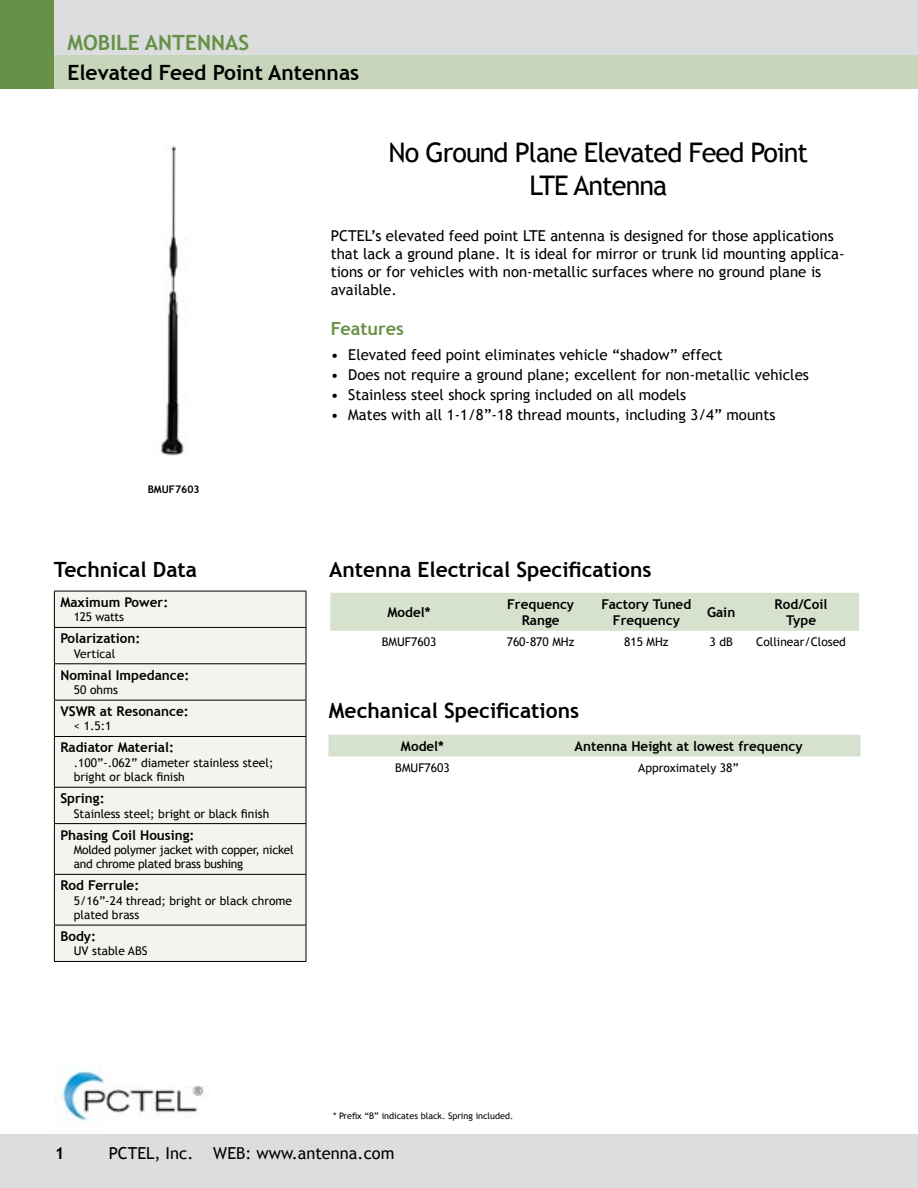
<style>
.page{position:relative;width:918px;height:1188px;background:#fff}
.page>*{position:absolute;margin:0;border:0;box-sizing:border-box;transform-origin:0 0}
.t1{font:27px/32.4px "Trebuchet MS";letter-spacing:-.035em;color:#000;text-align:center}
.t2{font:700 21px "Trebuchet MS";color:#000}
.t3{font:700 21px "Trebuchet MS";color:#679146}
.t4{font:700 18px "Trebuchet MS";color:#679146}
.t5{font:16.5px "Trebuchet MS";color:#000}
.t6{font:700 16.5px "Trebuchet MS";color:#000}
.t7{font:15px/18px "Trebuchet MS";color:#000}
.t8{font:700 13.5px/16.2px "Trebuchet MS";color:#000;text-align:center}
.t9{font:12px/14.4px "Trebuchet MS";color:#000}
.t10{font:12px/14.4px "Trebuchet MS";letter-spacing:-.02em;color:#000}
.t11{font:700 10.5px "Trebuchet MS";color:#000}
.t12{font:9px "Trebuchet MS";color:#000}
</style>
<div class="page">
<img style="left:57px;top:1062px;width:147px;height:59px">
<div style="left:0;top:0;width:918px;height:89px;background:#dcddde"></div>
<div style="left:0;top:55px;width:918px;height:34px;background:#c7d6ba"></div>
<div style="left:0;top:0;width:54px;height:89px;background:#679146"></div>
<div style="left:0;top:1134px;width:918px;height:54px;background:#dcddde"></div>
<div style="left:55px;top:592px;width:251px;height:369px;background:#f1f5ee"></div>
<hr style="left:54px;top:591px;width:252px;height:1px;background:#000">
<hr style="left:54px;top:591px;width:1px;height:36px;background:#000">
<hr style="left:306px;top:591px;width:1px;height:36px;background:#000">
<hr style="left:54px;top:627px;width:252px;height:1px;background:#000">
<hr style="left:54px;top:628px;width:1px;height:35px;background:#000">
<hr style="left:306px;top:628px;width:1px;height:35px;background:#000">
<hr style="left:54px;top:663px;width:252px;height:1px;background:#000">
<hr style="left:54px;top:664px;width:1px;height:36px;background:#000">
<hr style="left:306px;top:664px;width:1px;height:36px;background:#000">
<hr style="left:54px;top:700px;width:252px;height:1px;background:#000">
<hr style="left:54px;top:701px;width:1px;height:35px;background:#000">
<hr style="left:306px;top:701px;width:1px;height:35px;background:#000">
<hr style="left:54px;top:736px;width:252px;height:1px;background:#000">
<hr style="left:54px;top:737px;width:1px;height:50px;background:#000">
<hr style="left:306px;top:737px;width:1px;height:50px;background:#000">
<hr style="left:54px;top:787px;width:252px;height:1px;background:#000">
<hr style="left:54px;top:788px;width:1px;height:35px;background:#000">
<hr style="left:306px;top:788px;width:1px;height:35px;background:#000">
<hr style="left:54px;top:823px;width:252px;height:1px;background:#000">
<hr style="left:54px;top:824px;width:1px;height:50px;background:#000">
<hr style="left:306px;top:824px;width:1px;height:50px;background:#000">
<hr style="left:54px;top:874px;width:252px;height:1px;background:#000">
<hr style="left:54px;top:875px;width:1px;height:50px;background:#000">
<hr style="left:306px;top:875px;width:1px;height:50px;background:#000">
<hr style="left:54px;top:925px;width:252px;height:1px;background:#000">
<hr style="left:54px;top:925px;width:1px;height:36px;background:#000">
<hr style="left:306px;top:925px;width:1px;height:36px;background:#000">
<hr style="left:54px;top:961px;width:252px;height:1px;background:#000">
<div style="left:330px;top:593px;width:529px;height:38px;background:#d7e2ce"></div>
<div style="left:328px;top:735px;width:533px;height:22px;background:#d7e2ce"></div>
<img style="left:159px;top:145px;width:27px;height:311px">
<h2 class="t3" style="left:68px;top:30px;width:183px">Mobile Antennas</h2>
<h2 class="t2" style="left:68px;top:60px;width:293px">Elevated Feed Point Antennas</h2>
<p class="t11" style="left:148px;top:483px;width:53px">BMUF7603</p>
<h2 class="t2" style="left:54px;top:557px;width:145px">Technical Data</h2>
<p class="t8" style="left:60px;top:594px;width:109px">Maximum Power:</p>
<p class="t10" style="left:74px;top:610px;width:52px">125 watts</p>
<p class="t8" style="left:60px;top:630px;width:82px">Polarization:</p>
<p class="t9" style="left:74px;top:646px;width:43px">Vertical</p>
<p class="t8" style="left:60px;top:667px;width:131px">Nominal Impedance:</p>
<p class="t9" style="left:74px;top:683px;width:46px">50 ohms</p>
<p class="t8" style="left:60px;top:703px;width:130px">VSWR at Resonance:</p>
<p class="t9" style="left:74px;top:719px;width:39px">&lt; 1.5:1</p>
<p class="t8" style="left:60px;top:740px;width:115px">Radiator Material:</p>
<p class="t9" style="left:74px;top:756px;width:201px">.100”-.062” diameter stainless steel; bright or black finish</p>
<p class="t8" style="left:60px;top:790px;width:46px">Spring:</p>
<p class="t9" style="left:74px;top:806px;width:197px">Stainless steel; bright or black finish</p>
<p class="t8" style="left:60px;top:827px;width:136px">Phasing Coil Housing:</p>
<p class="t10" style="left:74px;top:843px;width:221px">Molded polymer jacket with copper, nickel and chrome plated brass bushing</p>
<p class="t8" style="left:60px;top:877px;width:81px">Rod Ferrule:</p>
<p class="t9" style="left:74px;top:893px;width:220px">5/16”-24 thread; bright or black chrome plated brass</p>
<p class="t8" style="left:60px;top:928px;width:37px">Body:</p>
<p class="t9" style="left:74px;top:944px;width:75px">UV stable ABS</p>
<h1 class="t1" style="left:389px;top:137px;width:421px">No Ground Plane Elevated Feed Point<br>LTE Antenna</h1>
<p class="t7" style="left:331px;top:227px;width:516px">PCTEL’s elevated feed point LTE antenna is designed for those applications that lack a ground plane. It is ideal for mirror or trunk lid mounting applica&shy;tions or for vehicles with non-metallic surfaces where no ground plane is available.</p>
<p class="t4" style="left:331px;top:317px;width:75px">Features</p>
<p class="t7" style="left:331px;top:345px;width:394px">• Elevated feed point eliminates vehicle “shadow” effect</p>
<p class="t7" style="left:331px;top:366px;width:480px">• Does not require a ground plane; excellent for non-metallic vehicles</p>
<p class="t7" style="left:331px;top:386px;width:357px">• Stainless steel shock spring included on all models</p>
<p class="t7" style="left:331px;top:406px;width:446px">• Mates with all 1-1/8”-18 thread mounts, including 3/4” mounts</p>
<h2 class="t2" style="left:329px;top:557px;width:324px">Antenna Electrical Specifications</h2>
<p class="t8" style="left:388px;top:604px;width:45px">Model*</p>
<p class="t8" style="left:507px;top:596px;width:69px">Frequency<br>Range</p>
<p class="t8" style="left:602px;top:596px;width:91px">Factory Tuned<br>Frequency</p>
<p class="t8" style="left:707px;top:604px;width:30px">Gain</p>
<p class="t8" style="left:775px;top:596px;width:54px">Rod/Coil<br>Type</p>
<p class="t9" style="left:382px;top:634px;width:56px">BMUF7603</p>
<p class="t9" style="left:507px;top:634px;width:69px">760-870 MHz</p>
<p class="t9" style="left:624px;top:634px;width:46px">815 MHz</p>
<p class="t9" style="left:710px;top:634px;width:25px">3 dB</p>
<p class="t9" style="left:756px;top:634px;width:91px">Collinear/Closed</p>
<h2 class="t2" style="left:329px;top:697px;width:252px">Mechanical Specifications</h2>
<p class="t8" style="left:401px;top:738px;width:45px">Model*</p>
<p class="t8" style="left:575px;top:738px;width:230px">Antenna Height at lowest frequency</p>
<p class="t9" style="left:395px;top:761px;width:56px">BMUF7603</p>
<p class="t9" style="left:638px;top:761px;width:102px">Approximately 38”</p>
<p class="t12" style="left:333px;top:1110px;width:182px">* Prefix “B” indicates black. Spring included.</p>
<p class="t6" style="left:55px;top:1143px;width:11px">1</p>
<p class="t5" style="left:109px;top:1143px;width:287px">PCTEL, Inc. WEB: www.antenna.com</p>
</div>
